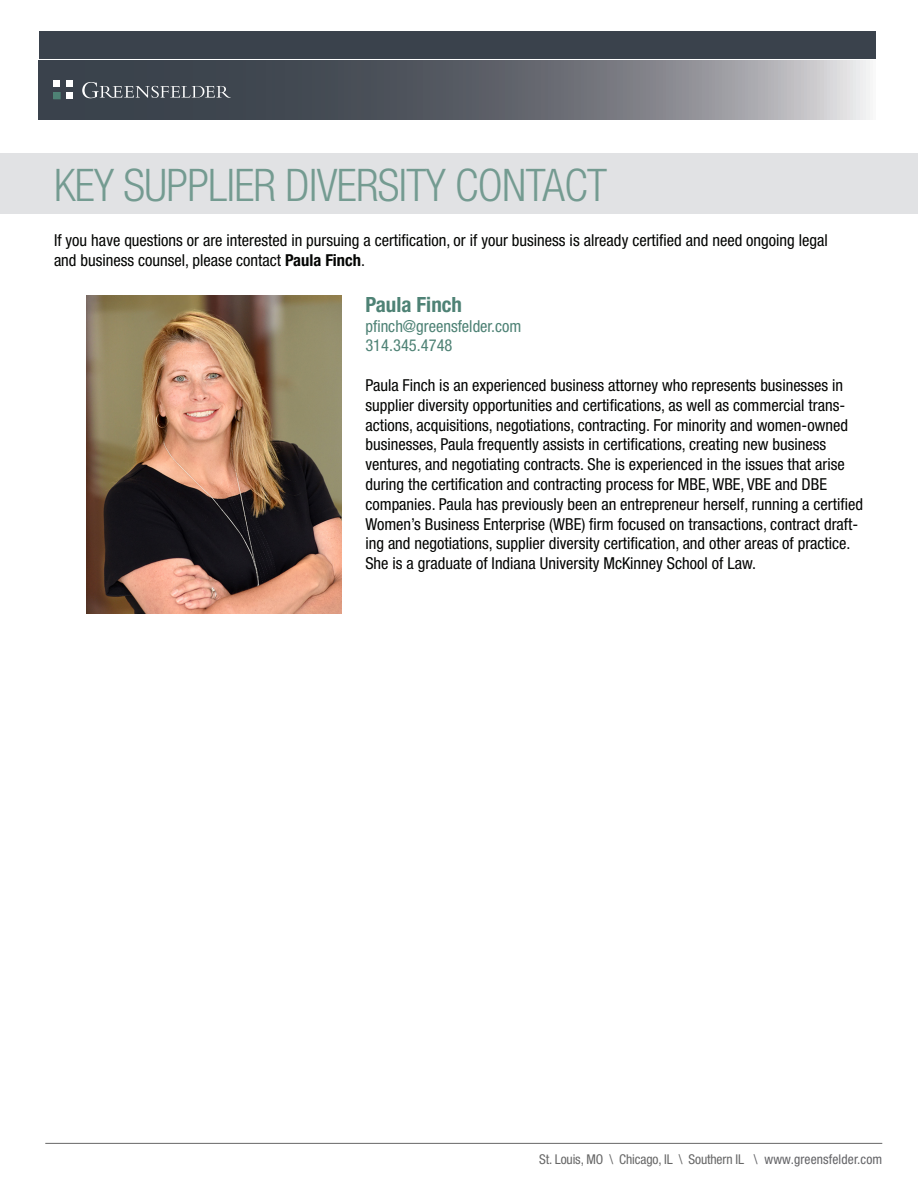
<style>
.page{position:relative;width:918px;height:1188px;background:#fff}
.page>*{position:absolute;margin:0;border:0;box-sizing:border-box;transform-origin:0 0}
.Main_Title{font:300 condensed 45px "Helvetica Neue LT Std";letter-spacing:-.015em;color:#749b91}
.t1{font:700 condensed 21px "Helvetica Neue LT Std";color:#4e8275}
.t2{font:condensed 16.5px/19.8px "Helvetica Neue LT Std";color:#040503}
.t3{font:condensed 16.5px "Helvetica Neue LT Std";color:#4e8275}
.t4{font:condensed 13.5px "Helvetica Neue LT Std";letter-spacing:-.01em;color:#676767}
.s1{font-weight:700}
.s2{color:#636366}
</style>
<div class="page">
<div style="left:39px;top:31px;width:837px;height:27px;background:#3a424c"></div>
<svg style="left:39px;top:61px;width:831px;height:58px;background:#6b6f77"></svg>
<hr style="left:45px;top:1143px;width:837px;height:1px;background:#676767">
<div style="left:0;top:153px;width:918px;height:61px;background:#e1e2e4"></div>
<img style="left:86px;top:295px;width:256px;height:319px">
<svg style="left:82px;top:82px;width:149px;height:16px;background:#60676e"></svg>
<svg style="left:54px;top:80px;width:6px;height:6px"></svg>
<svg style="left:67px;top:80px;width:6px;height:6px"></svg>
<div style="left:67px;top:92px;width:6px;height:7px;background:#fff"></div>
<div style="left:54px;top:92px;width:6px;height:7px;border:1px solid #4e8275"></div>
<p class="Main_Title" style="left:54px;top:159px;width:555px">KEY SUPPLIER DIVERSITY CONTACT</p>
<p class="t2" style="left:54px;top:230px;width:775px">If you have questions or are interested in pursuing a certification, or if your business is already certified and need ongoing legal and business counsel, please contact <span class="s1">Paula Finch</span>.</p>
<p class="t1" style="left:365px;top:292px;width:98px">Paula Finch</p>
<p class="t3" style="left:365px;top:316px;width:158px">pfinch@greensfelder.com</p>
<p class="t3" style="left:365px;top:336px;width:89px">314.345.4748</p>
<p class="t2" style="left:365px;top:375px;width:499px">Paula Finch is an experienced business attorney who represents businesses in supplier diversity opportunities and certifications, as well as commercial trans&shy;actions, acquisitions, negotiations, contracting. For minority and women-owned businesses, Paula frequently assists in certifications, creating new business ventures, and negotiating contracts. She is experienced in the issues that arise during the certification and contracting process for MBE, WBE, VBE and DBE companies. Paula has previously been an entrepreneur herself, running a certified Women’s Business Enterprise (WBE) firm focused on transactions, contract draft&shy;ing and negotiations, supplier diversity certification, and other areas of practice.<br>She is a graduate of Indiana University McKinney School of Law.</p>
<p class="t4" style="left:539px;top:1151px;width:345px">St. Louis, MO \ Chicago, IL \ Southern IL <span class="s2">\ www.greensfelder.com</span></p>
</div>
